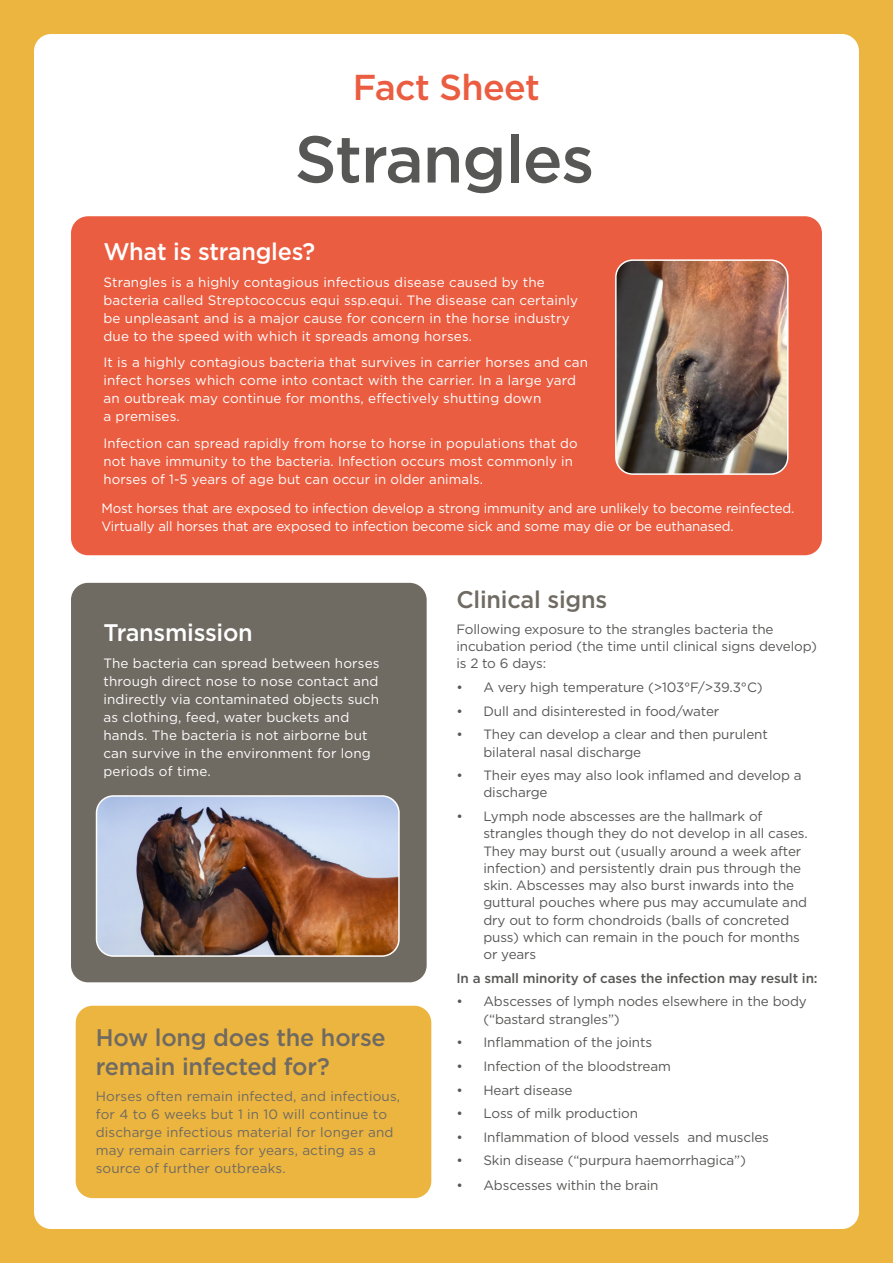
<style>
.page{position:relative;width:893px;height:1263px;background:#ecb53f}
.page>*{position:absolute;margin:0;border:0;box-sizing:border-box;transform-origin:0 0}
.t1{font:500 66px "Gotham";letter-spacing:-.02em;color:#575756}
.t2{font:500 36px "Gotham";letter-spacing:-.02em;color:#eb5d41}
.t3{font:500 24px/28.8px "Gotham";letter-spacing:-.01em;color:#6f6a62}
.t4{font:500 24px "Gotham";letter-spacing:-.01em;color:#fff}
.t5{font:13.5px/17.2px "Gotham";letter-spacing:-.01em;color:#575756}
.t6{font:13.5px/18px "Gotham";letter-spacing:.01em;color:#fff}
.t7{font:13.5px/18px "Gotham";letter-spacing:.01em;color:#6f6a62}
.t8{font:13.5px/18px "Gotham";letter-spacing:-.01em;color:#fff}
.t9{font:500 13.5px "Gotham";letter-spacing:-.01em;color:#575756}
</style>
<div class="page">
<div style="left:34px;top:34px;width:825px;height:1195px;background:#fff;border-radius:17px"></div>
<div style="left:71px;top:216px;width:751px;height:339px;background:#eb5d41;border-radius:17px"></div>
<div style="left:71px;top:583px;width:356px;height:399px;background:#6f6a62;border-radius:17px"></div>
<div style="left:76px;top:1006px;width:355px;height:192px;background:#ecb53f;border-radius:17px"></div>
<img style="left:618px;top:262px;width:170px;height:212px">
<div style="left:615px;top:259px;width:173px;height:216px;border:2px solid #fff;border-radius:17px"></div>
<img style="left:97px;top:798px;width:300px;height:156px">
<div style="left:96px;top:795px;width:304px;height:162px;border:2px solid #fff;border-radius:17px"></div>
<h2 class="t2" style="left:353px;top:63px;width:189px">Fact Sheet</h2>
<h1 class="t1" style="left:294px;top:116px;width:301px">Strangles</h1>
<h3 class="t4" style="left:103px;top:236px;width:213px">What is strangles?</h3>
<p class="t6" style="left:103px;top:273px;width:476px">Strangles is a highly contagious infectious disease caused by the bacteria called Streptococcus equi ssp.equi. The disease can certainly be unpleasant and is a major cause for concern in the horse industry due to the speed with which it spreads among horses.</p>
<p class="t6" style="left:103px;top:353px;width:486px">It is a highly contagious bacteria that survives in carrier horses and can infect horses which come into contact with the carrier. In a large yard an outbreak may continue for months, effectively shutting down<br>a premises.</p>
<p class="t6" style="left:103px;top:434px;width:476px">Infection can spread rapidly from horse to horse in populations that do not have immunity to the bacteria. Infection occurs most commonly in horses of 1-5 years of age but can occur in older animals.</p>
<p class="t8" style="left:101px;top:499px;width:694px">Most horses that are exposed to infection develop a strong immunity and are unlikely to become reinfected.<br>Virtually all horses that are exposed to infection become sick and some may die or be euthanased.</p>
<h3 class="t4" style="left:103px;top:617px;width:151px">Transmission</h3>
<p class="t6" style="left:103px;top:653px;width:278px">The bacteria can spread between horses through direct nose to nose contact and indirectly via contaminated objects such as clothing, feed, water buckets and hands. The bacteria is not airborne but can survive in the environment for long periods of time.</p>
<h3 class="t3" style="left:96px;top:1022px;width:292px">How long does the horse remain infected for?</h3>
<p class="t7" style="left:96px;top:1087px;width:306px">Horses often remain infected, and infectious, for 4 to 6 weeks but 1 in 10 will continue to discharge infectious material for longer and may remain carriers for years, acting as a source of further outbreaks.</p>
<h3 class="t3" style="left:456px;top:585px;width:152px">Clinical signs</h3>
<p class="t5" style="left:456px;top:620px;width:362px">Following exposure to the strangles bacteria the incubation period (the time until clinical signs develop) is 2 to 6 days:</p>
<p class="t5" style="left:456px;top:678px;width:308px">• A very high temperature (&gt;103°F/&gt;39.3°C)</p>
<p class="t5" style="left:456px;top:702px;width:264px">• Dull and disinterested in food/water</p>
<p class="t5" style="left:483px;top:726px;width:286px;text-indent:-27px">• They can develop a clear and then purulent bilateral nasal discharge</p>
<p class="t5" style="left:483px;top:766px;width:320px;text-indent:-27px">• Their eyes may also look inflamed and develop a discharge</p>
<p class="t5" style="left:483px;top:807px;width:326px;text-indent:-27px">• Lymph node abscesses are the hallmark of strangles though they do not develop in all cases.<br>They may burst out (usually around a week after infection) and persistently drain pus through the skin. Abscesses may also burst inwards into the guttural pouches where pus may accumulate and dry out to form chondroids (balls of concreted puss) which can remain in the pouch for months or years</p>
<p class="t9" style="left:456px;top:969px;width:363px">In a small minority of cases the infection may result in:</p>
<p class="t5" style="left:483px;top:993px;width:325px;text-indent:-27px">• Abscesses of lymph nodes elsewhere in the body (“bastard strangles”)</p>
<p class="t5" style="left:456px;top:1033px;width:197px">• Inflammation of the joints</p>
<p class="t5" style="left:456px;top:1057px;width:216px">• Infection of the bloodstream</p>
<p class="t5" style="left:456px;top:1081px;width:118px">• Heart disease</p>
<p class="t5" style="left:456px;top:1104px;width:183px">• Loss of milk production</p>
<p class="t5" style="left:456px;top:1128px;width:314px">• Inflammation of blood vessels and muscles</p>
<p class="t5" style="left:456px;top:1152px;width:291px">• Skin disease (“purpura haemorrhagica”)</p>
<p class="t5" style="left:456px;top:1176px;width:204px">• Abscesses within the brain</p>
</div>
